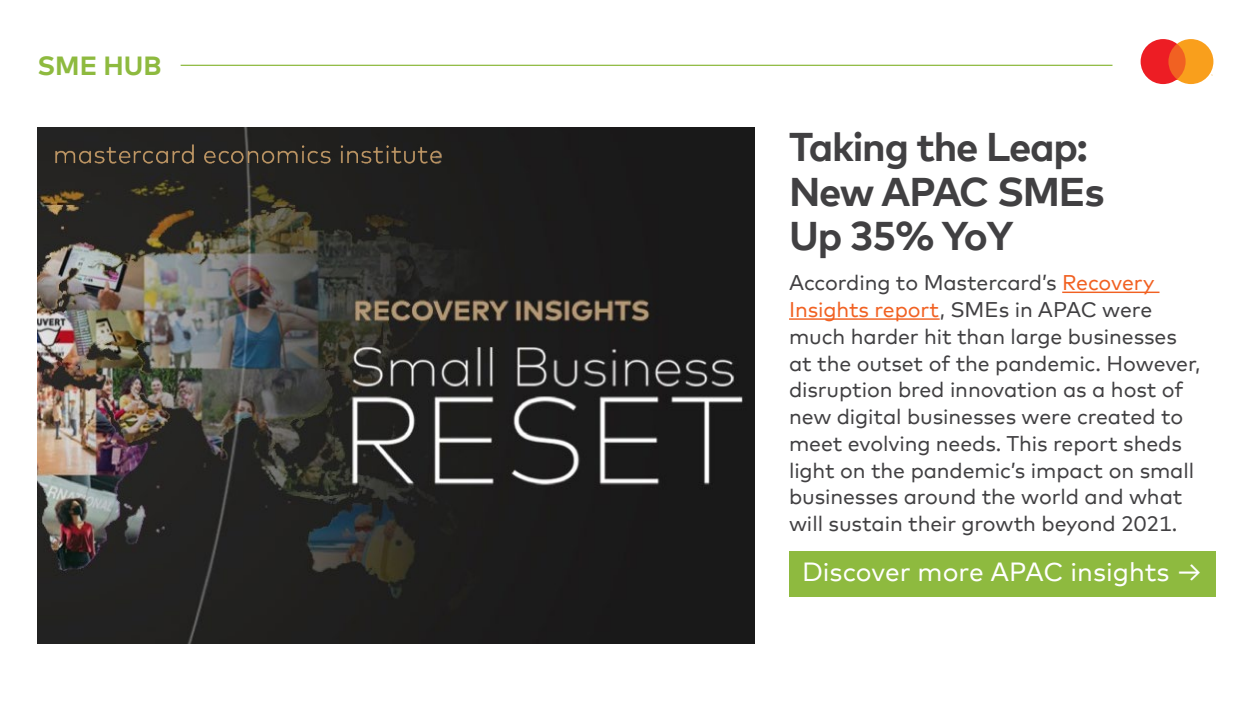
<style>
.page{position:relative;width:1250px;height:702px;background:#fff}
.page>*{position:absolute;margin:0;border:0;box-sizing:border-box;transform-origin:0 0}
.t1{font:700 40px/44.2px "Mark Offc For MC";letter-spacing:-.03em;color:#414042}
.t2{font:26.25px "Mark Offc For MC";color:#fff}
.t3{font:700 26.25px "Mark Offc For MC";color:#8eba3f}
.t4{font:21.25px/26.8px "Mark Offc For MC";letter-spacing:-.005em;color:#414042}
.s1{color:#f16122}
</style>
<div class="page">
<svg style="left:1141px;top:39px;width:72px;height:45px;background:#f47641"></svg>
<img style="left:38px;top:128px;width:716px;height:516px">
<hr style="left:1062px;top:292px;width:98px;height:1px;background:#f16122">
<hr style="left:789px;top:318px;width:151px;height:2px;background:#f16122">
<div style="left:789px;top:551px;width:427px;height:46px;background:#8eba3f"></div>
<hr style="left:181px;top:65px;width:931px;height:1px;background:#8eba3f">
<img style="left:55px;top:144px;width:386px;height:19px">
<p class="t3" style="left:38px;top:46px;width:126px">SME HUB</p>
<h1 class="t1" style="left:789px;top:122px;width:317px">Taking the Leap:<br>New APAC SMEs<br>Up 35% YoY</h1>
<p class="t4" style="left:789px;top:268px;width:413px">According to Mastercard’s <span class="s1">Recovery Insights report</span>, SMEs in APAC were much harder hit than large businesses at the outset of the pandemic. However, disruption bred innovation as a host of new digital businesses were created to meet evolving needs. This report sheds light on the pandemic’s impact on small businesses around the world and what will sustain their growth beyond 2021.</p>
<p class="t2" style="left:802px;top:551px;width:402px">Discover more APAC insights →</p>
</div>
